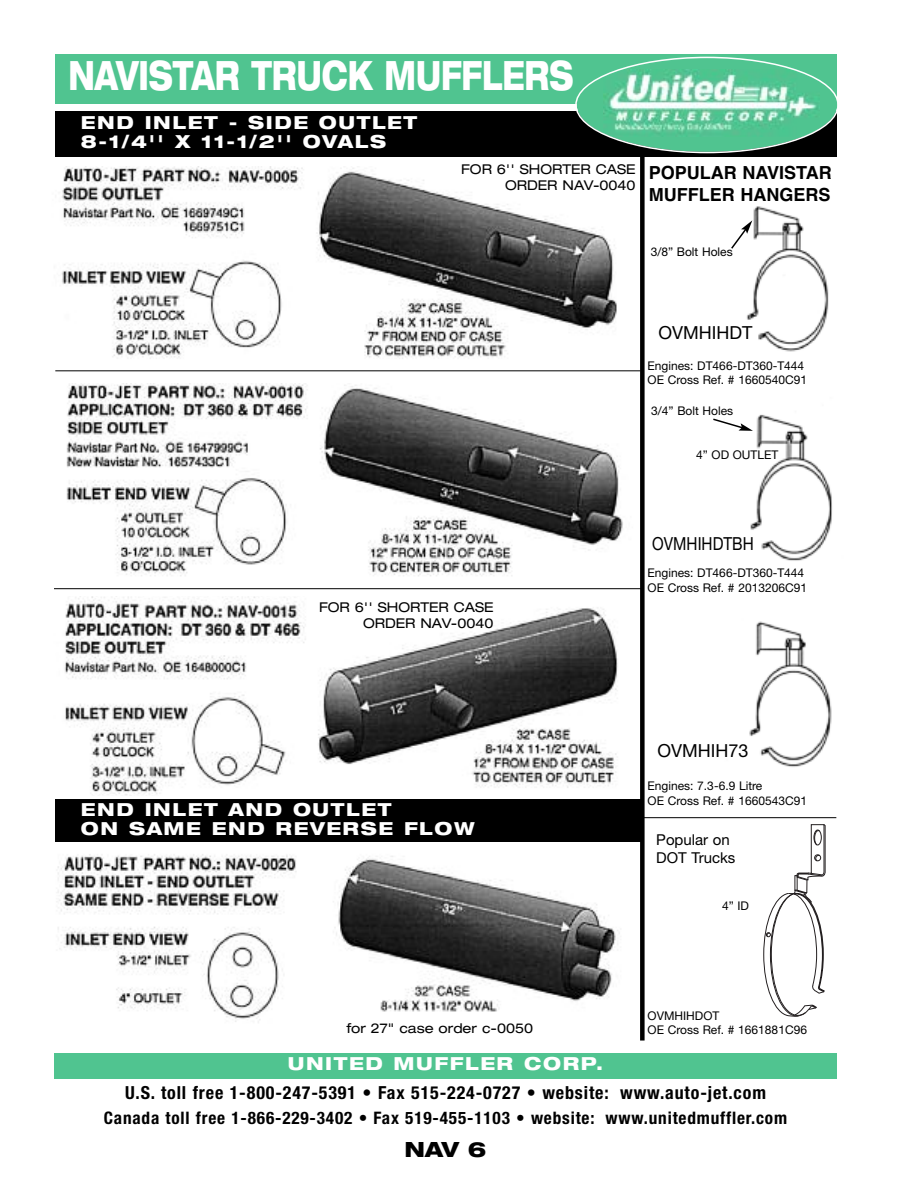
<style>
.page{position:relative;width:918px;height:1188px;background:#fff}
.page>*{position:absolute;margin:0;border:0;box-sizing:border-box;transform-origin:0 0}
.t1{font:800 expanded 40.5px "Helvetica Neue";color:#fff;scale:.67 1}
.t2{font:800 expanded 21px "Helvetica Neue";color:#000}
.t3{font:800 expanded 18px/19.5px "Helvetica Neue";letter-spacing:.09em;color:#fff}
.t4{font:700 condensed 18px "Helvetica Neue";letter-spacing:.05em;color:#000}
.t5{font:700 18px/21.6px "Helvetica";color:#000}
.t6{font:18px "Helvetica Neue";color:#000}
.t7{font:18px "Helvetica Neue";color:#000;scale:.85 1}
.t8{font:700 condensed 17.25px "Helvetica Neue";letter-spacing:.05em;color:#000}
.t9{font:15px/18px "Helvetica Neue";color:#000}
.t10{font:expanded 13.5px/16.2px "Helvetica Neue";color:#000;text-align:right}
.t11{font:12px/14.4px "Helvetica Neue";color:#000}
</style>
<div class="page">
<div style="left:54px;top:1053px;width:783px;height:25px;background:#50c490"></div>
<img style="left:750px;top:414px;width:82px;height:147px">
<img style="left:746px;top:206px;width:83px;height:146px">
<img style="left:57px;top:854px;width:563px;height:169px">
<img style="left:62px;top:167px;width:555px;height:192px">
<img style="left:66px;top:383px;width:557px;height:193px">
<div style="left:55px;top:111px;width:782px;height:45px;background:#000"></div>
<div style="left:55px;top:54px;width:782px;height:50px;background:#50c490"></div>
<hr style="left:55px;top:371px;width:586px;height:1px;background:#000">
<hr style="left:54px;top:588px;width:590px;height:1px;background:#000">
<div style="left:640px;top:156px;width:5px;height:885px;background:#000"></div>
<svg style="left:764px;top:824px;width:61px;height:192px"></svg>
<svg style="left:731px;top:220px;width:21px;height:30px"></svg>
<svg style="left:713px;top:417px;width:40px;height:14px"></svg>
<hr style="left:642px;top:817px;width:194px;height:1px;background:#000">
<img style="left:749px;top:621px;width:83px;height:146px">
<img style="left:64px;top:596px;width:554px;height:199px">
<div style="left:55px;top:800px;width:588px;height:42px;background:#000"></div>
<svg style="left:575px;top:57px;width:263px;height:96px"></svg>
<h1 class="t1" style="left:68px;top:60px;width:756px">NAVISTAR TRUCK MUFFLERS</h1>
<h3 class="t3" style="left:81px;top:114px;width:338px">END INLET - SIDE OUTLET<br>8-1/4'' X 11-1/2'' OVALS</h3>
<p class="t10" style="left:461px;top:162px;width:176px">FOR 6'' SHORTER CASE<br>ORDER NAV-0040</p>
<h3 class="t5" style="left:649px;top:162px;width:184px">POPULAR NAVISTAR<br>MUFFLER HANGERS</h3>
<p class="t11" style="left:651px;top:246px;width:84px">3/8” Bolt Holes</p>
<h3 class="t6" style="left:658px;top:326px;width:96px">OVMHIHDT</h3>
<p class="t11" style="left:648px;top:360px;width:161px">Engines: DT466-DT360-T444<br>OE Cross Ref. # 1660540C91</p>
<p class="t11" style="left:651px;top:404px;width:84px">3/4” Bolt Holes</p>
<p class="t11" style="left:696px;top:449px;width:84px">4” OD OUTLET</p>
<p class="t10" style="left:319px;top:600px;width:176px">FOR 6'' SHORTER CASE<br>ORDER NAV-0040</p>
<h3 class="t7" style="left:652px;top:537px;width:121px">OVMHIHDTBH</h3>
<p class="t11" style="left:648px;top:567px;width:161px">Engines: DT466-DT360-T444<br>OE Cross Ref. # 2013206C91</p>
<h3 class="t3" style="left:81px;top:801px;width:395px">END INLET AND OUTLET<br>ON SAME END REVERSE FLOW</h3>
<p class="t10" style="left:347px;top:1021px;width:188px">for 27" case order c-0050</p>
<h3 class="t6" style="left:657px;top:744px;width:93px">OVMHIH73</h3>
<p class="t11" style="left:648px;top:780px;width:161px">Engines: 7.3-6.9 Litre<br>OE Cross Ref. # 1660543C91</p>
<p class="t9" style="left:656px;top:832px;width:81px">Popular on<br>DOT Trucks</p>
<p class="t11" style="left:722px;top:899px;width:29px">4” ID</p>
<p class="t11" style="left:648px;top:1010px;width:161px">OVMHIHDOT<br>OE Cross Ref. # 1661881C96</p>
<h3 class="t3" style="left:288px;top:1056px;width:317px">UNITED MUFFLER CORP.</h3>
<h3 class="t4" style="left:125px;top:1077px;width:642px">U.S. toll free 1-800-247-5391 • Fax 515-224-0727 • website: www.auto-jet.com</h3>
<h3 class="t8" style="left:104px;top:1103px;width:685px">Canada toll free 1-866-229-3402 • Fax 519-455-1103 • website: www.unitedmuffler.com</h3>
<h2 class="t2" style="left:404px;top:1141px;width:84px">NAV 6</h2>
</div>
